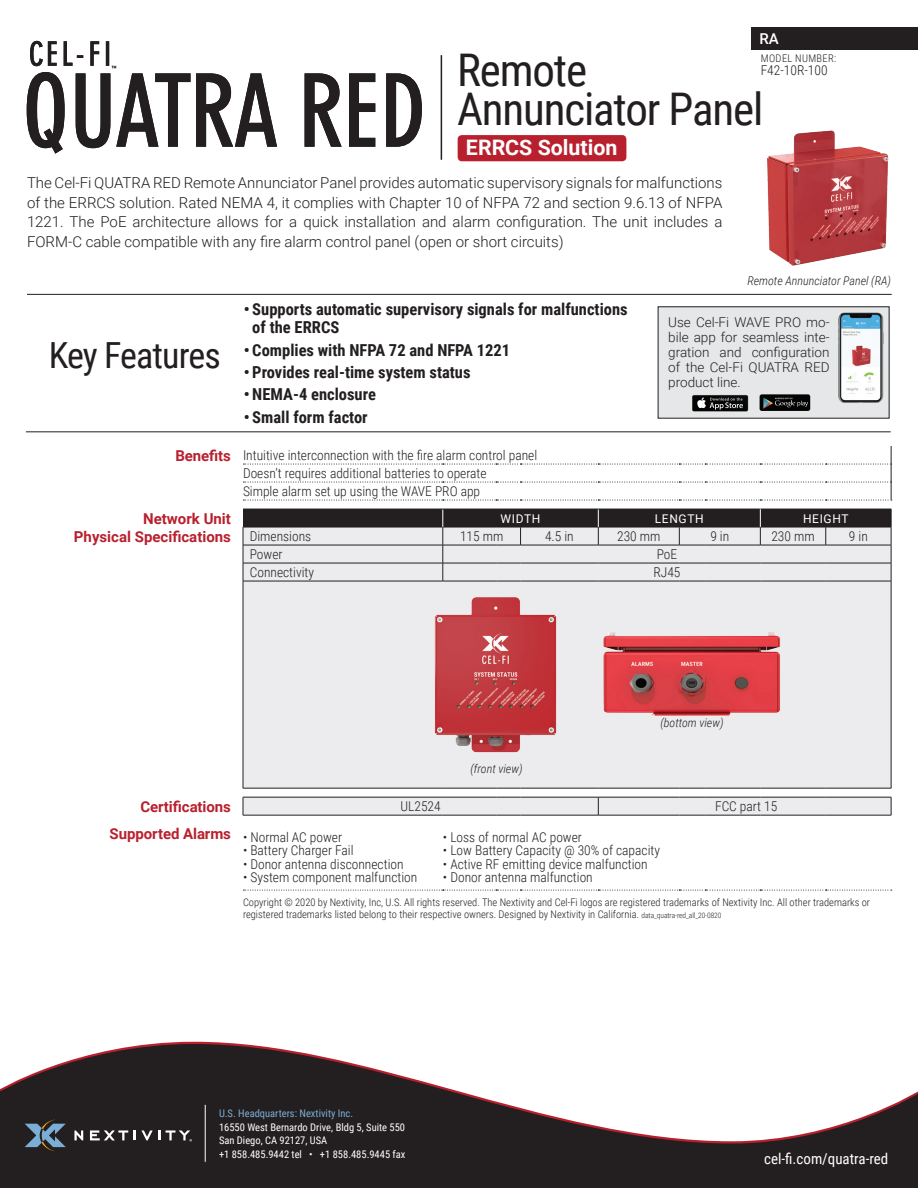
<style>
.page{position:relative;width:918px;height:1188px;background:#fff}
.page>*{position:absolute;margin:0;border:0;box-sizing:border-box;transform-origin:0 0}
.t1{font:45px/39px "Roboto Condensed";letter-spacing:-.025em;color:#231f20}
.t2{font:36px "Roboto Condensed";letter-spacing:-.025em;color:#231f20}
.t3{font:700 21.3px "Roboto";color:#fff}
.t4{font:700 16.5px/18px "Roboto Condensed";color:#231f20}
.t5{font:300 15px/19.5px "Roboto";color:#231f20;text-align:justify}
.t6{font:700 15px "Roboto";color:#b9202e}
.t7{font:15px "Roboto Condensed";color:#fff}
.t8{font:500 15px "Roboto";color:#fff}
.t9{font:300 13.5px/18.1px "Roboto Condensed";color:#231f20}
.t10{font:300 13.5px/15px "Roboto";color:#231f20;text-align:justify}
.t11{font:italic 300 12px "Roboto Condensed";color:#231f20}
.t12{font:12px "Roboto";letter-spacing:.055em;color:#fff}
.t13{font:300 10.5px/12px "Roboto Condensed";color:#231f20}
.t14{font:10.5px/13.5px "Roboto Condensed";color:#fff}
.t15{font:10.5px "Roboto Condensed";color:#7baed5}
.t16{font:300 10.5px "Roboto Condensed";letter-spacing:.035em;color:#231f20}
.s1{font-family:"Roboto";font-weight:700;font-size:15px;color:#b9202e}
.s2{font-size:7.5px}
</style>
<div class="page">
<hr style="left:441px;top:55px;width:1px;height:105px;background:#231f20">
<svg style="left:27px;top:41px;width:250px;height:113px"></svg>
<svg style="left:305px;top:73px;width:37px;height:74px"></svg>
<svg style="left:349px;top:73px;width:26px;height:74px"></svg>
<svg style="left:386px;top:73px;width:36px;height:74px"></svg>
<hr style="left:26px;top:431px;width:865px;height:1px;background:#231f20">
<hr style="left:27px;top:294px;width:865px;height:1px;background:#231f20">
<div style="left:243px;top:582px;width:648px;height:233px;background:#ececee"></div>
<svg style="left:243px;top:446px;width:649px;height:55px"></svg>
<svg style="left:243px;top:889px;width:649px;height:2px"></svg>
<hr style="left:243px;top:581px;width:1px;height:207px;background:#231f20">
<svg style="left:243px;top:509px;width:649px;height:73px;background:#afaeb0"></svg>
<hr style="left:705px;top:581px;width:55px;height:1px;background:#231f20">
<hr style="left:760px;top:581px;width:66px;height:1px;background:#231f20">
<hr style="left:826px;top:581px;width:65px;height:1px;background:#231f20">
<hr style="left:891px;top:581px;width:1px;height:207px;background:#231f20">
<hr style="left:243px;top:788px;width:200px;height:1px;background:#231f20">
<hr style="left:443px;top:788px;width:53px;height:1px;background:#231f20">
<svg style="left:496px;top:788px;width:25px;height:1px"></svg>
<hr style="left:521px;top:788px;width:77px;height:1px;background:#231f20">
<hr style="left:598px;top:788px;width:81px;height:1px;background:#231f20">
<svg style="left:679px;top:788px;width:26px;height:1px"></svg>
<hr style="left:705px;top:788px;width:55px;height:1px;background:#231f20">
<hr style="left:760px;top:788px;width:66px;height:1px;background:#231f20">
<hr style="left:826px;top:788px;width:65px;height:1px;background:#231f20">
<hr style="left:243px;top:797px;width:200px;height:1px;background:#231f20">
<svg style="left:243px;top:797px;width:1px;height:18px"></svg>
<hr style="left:443px;top:797px;width:53px;height:1px;background:#231f20">
<svg style="left:496px;top:797px;width:25px;height:1px"></svg>
<hr style="left:521px;top:797px;width:77px;height:1px;background:#231f20">
<hr style="left:598px;top:797px;width:81px;height:1px;background:#231f20">
<svg style="left:598px;top:797px;width:1px;height:18px"></svg>
<svg style="left:679px;top:797px;width:26px;height:1px"></svg>
<hr style="left:705px;top:797px;width:55px;height:1px;background:#231f20">
<hr style="left:760px;top:797px;width:66px;height:1px;background:#231f20">
<hr style="left:826px;top:797px;width:65px;height:1px;background:#231f20">
<svg style="left:891px;top:797px;width:1px;height:18px"></svg>
<hr style="left:243px;top:815px;width:200px;height:1px;background:#231f20">
<hr style="left:443px;top:815px;width:53px;height:1px;background:#231f20">
<svg style="left:496px;top:815px;width:25px;height:1px"></svg>
<hr style="left:521px;top:815px;width:77px;height:1px;background:#231f20">
<hr style="left:598px;top:815px;width:81px;height:1px;background:#231f20">
<svg style="left:679px;top:815px;width:26px;height:1px"></svg>
<hr style="left:705px;top:815px;width:55px;height:1px;background:#231f20">
<hr style="left:760px;top:815px;width:66px;height:1px;background:#231f20">
<hr style="left:826px;top:815px;width:65px;height:1px;background:#231f20">
<img style="left:421px;top:592px;width:151px;height:168px">
<img style="left:599px;top:619px;width:192px;height:114px">
<div style="left:458px;top:135px;width:168px;height:26px;background:#b9202e;border-radius:4px"></div>
<div style="left:752px;top:27px;width:166px;height:23px;background:#231f20"></div>
<img style="left:767px;top:130px;width:122px;height:136px">
<div style="left:658px;top:307px;width:231px;height:111px;background:#e6e7e9"></div>
<div style="left:658px;top:306px;width:232px;height:113px;border:1px solid #231f20"></div>
<div style="left:692px;top:395px;width:56px;height:16px;background:#040503;border-radius:2px"></div>
<svg style="left:697px;top:395px;width:51px;height:17px"></svg>
<div style="left:760px;top:394px;width:50px;height:17px;background:#040503;border-radius:2px"></div>
<svg style="left:763px;top:398px;width:45px;height:11px"></svg>
<img style="left:838px;top:312px;width:46px;height:91px">
<img style="left:851px;top:345px;width:21px;height:21px">
<svg style="left:0;top:1044px;width:918px;height:144px;fill:#231f20"></svg>
<hr style="left:205px;top:1105px;width:1px;height:57px;background:#fff">
<svg style="left:25px;top:1120px;width:41px;height:31px"></svg>
<svg style="left:166px;top:1130px;width:26px;height:11px"></svg>
<svg style="left:134px;top:1130px;width:26px;height:10px"></svg>
<svg style="left:74px;top:1130px;width:9px;height:10px"></svg>
<svg style="left:90px;top:1130px;width:38px;height:10px"></svg>
<p class="t8" style="left:760px;top:28px;width:21px">RA</p>
<h1 class="t1" style="left:457px;top:49px;width:308px">Remote<br>Annunciator Panel</h1>
<p class="t16" style="left:761px;top:51px;width:77px">MODEL NUMBER:</p>
<p class="t9" style="left:761px;top:61px;width:68px">F42-10R-100</p>
<h3 class="t3" style="left:466px;top:133px;width:153px">ERRCS Solution</h3>
<p class="t5" style="left:27px;top:172px;width:697px">The Cel-Fi QUATRA RED Remote Annunciator Panel provides automatic supervisory signals for malfunctions of the ERRCS solution. Rated NEMA 4, it complies with Chapter 10 of NFPA 72 and section 9.6.13 of NFPA 1221. The PoE architecture allows for a quick installation and alarm configuration. The unit includes a FORM-C cable compatible with any fire alarm control panel (open or short circuits)</p>
<h2 class="t2" style="left:49px;top:330px;width:174px">Key Features</h2>
<p class="t4" style="left:252px;top:300px;width:377px;text-indent:-9px">• Supports automatic supervisory signals for malfunctions of the ERRCS</p>
<p class="t4" style="left:244px;top:340px;width:268px">• Complies with NFPA 72 and NFPA 1221</p>
<p class="t4" style="left:244px;top:363px;width:228px">• Provides real-time system status</p>
<p class="t4" style="left:244px;top:385px;width:134px">• NEMA-4 enclosure</p>
<p class="t4" style="left:244px;top:407px;width:126px">• Small form factor</p>
<p class="t11" style="left:747px;top:273px;width:145px">Remote Annunciator Panel (RA)</p>
<p class="t10" style="left:668px;top:314px;width:163px">Use Cel-Fi WAVE PRO mo&shy;bile app for seamless inte&shy;gration and configuration of the Cel‑Fi QUATRA RED product line.</p>
<p class="t9" style="left:243px;top:446px;width:296px;text-indent:-68px"><span class="s1">Benefits</span> Intuitive interconnection with the fire alarm control panel<br>Doesn’t requires additional batteries to operate<br>Simple alarm set up using the WAVE PRO app</p>
<p class="t6" style="left:143px;top:508px;width:89px">Network Unit</p>
<p class="t12" style="left:501px;top:510px;width:41px">WIDTH</p>
<p class="t12" style="left:655px;top:510px;width:51px">LENGTH</p>
<p class="t12" style="left:803px;top:510px;width:47px">HEIGHT</p>
<p class="t6" style="left:74px;top:526px;width:159px">Physical Specifications</p>
<p class="t9" style="left:250px;top:527px;width:63px">Dimensions</p>
<p class="t9" style="left:460px;top:527px;width:45px">115 mm</p>
<p class="t9" style="left:545px;top:527px;width:30px">4.5 in</p>
<p class="t9" style="left:617px;top:527px;width:45px">230 mm</p>
<p class="t9" style="left:710px;top:527px;width:20px">9 in</p>
<p class="t9" style="left:771px;top:527px;width:45px">230 mm</p>
<p class="t9" style="left:849px;top:527px;width:20px">9 in</p>
<p class="t9" style="left:250px;top:545px;width:34px">Power</p>
<p class="t9" style="left:657px;top:545px;width:22px">PoE</p>
<p class="t9" style="left:250px;top:563px;width:66px">Connectivity</p>
<p class="t9" style="left:653px;top:563px;width:29px">RJ45</p>
<p class="t11" style="left:470px;top:760px;width:54px">(front view)</p>
<p class="t11" style="left:660px;top:715px;width:65px">(bottom view)</p>
<p class="t6" style="left:140px;top:796px;width:92px">Certifications</p>
<p class="t9" style="left:401px;top:797px;width:42px">UL2524</p>
<p class="t9" style="left:715px;top:797px;width:64px">FCC part 15</p>
<p class="t6" style="left:110px;top:823px;width:234px">Supported Alarms <sub>•</sub> <sub>Normal</sub> <sub>AC</sub> <sub>power</sub></p>
<p class="t9" style="left:243px;top:841px;width:112px">• Battery Charger Fail</p>
<p class="t9" style="left:243px;top:854px;width:162px">• Donor antenna disconnection</p>
<p class="t9" style="left:243px;top:868px;width:176px">• System component malfunction</p>
<p class="t9" style="left:443px;top:827px;width:141px">• Loss of normal AC power</p>
<p class="t9" style="left:443px;top:841px;width:219px">• Low Battery Capacity @ 30% of capacity</p>
<p class="t9" style="left:443px;top:854px;width:206px">• Active RF emitting device malfunction</p>
<p class="t9" style="left:443px;top:868px;width:151px">• Donor antenna malfunction</p>
<p class="t13" style="left:243px;top:896px;width:629px">Copyright © 2020 by Nextivity, Inc, U.S. All rights reserved. The Nextivity and Cel-Fi logos are registered trademarks of Nextivity Inc. All other trademarks or registered trademarks listed belong to their respective owners. Designed by Nextivity in California. <span class="s2">data_quatra-red_all_20-0820</span></p>
<p class="t15" style="left:219px;top:1106px;width:136px">U.S. Headquarters: Nextivity Inc.</p>
<p class="t14" style="left:219px;top:1120px;width:188px">16550 West Bernardo Drive, Bldg 5, Suite 550<br>San Diego, CA 92127, USA<br>+1 858.485.9442 tel • +1 858.485.9445 fax</p>
<p class="t7" style="left:764px;top:1148px;width:126px">cel-fi.com/quatra-red</p>
</div>
